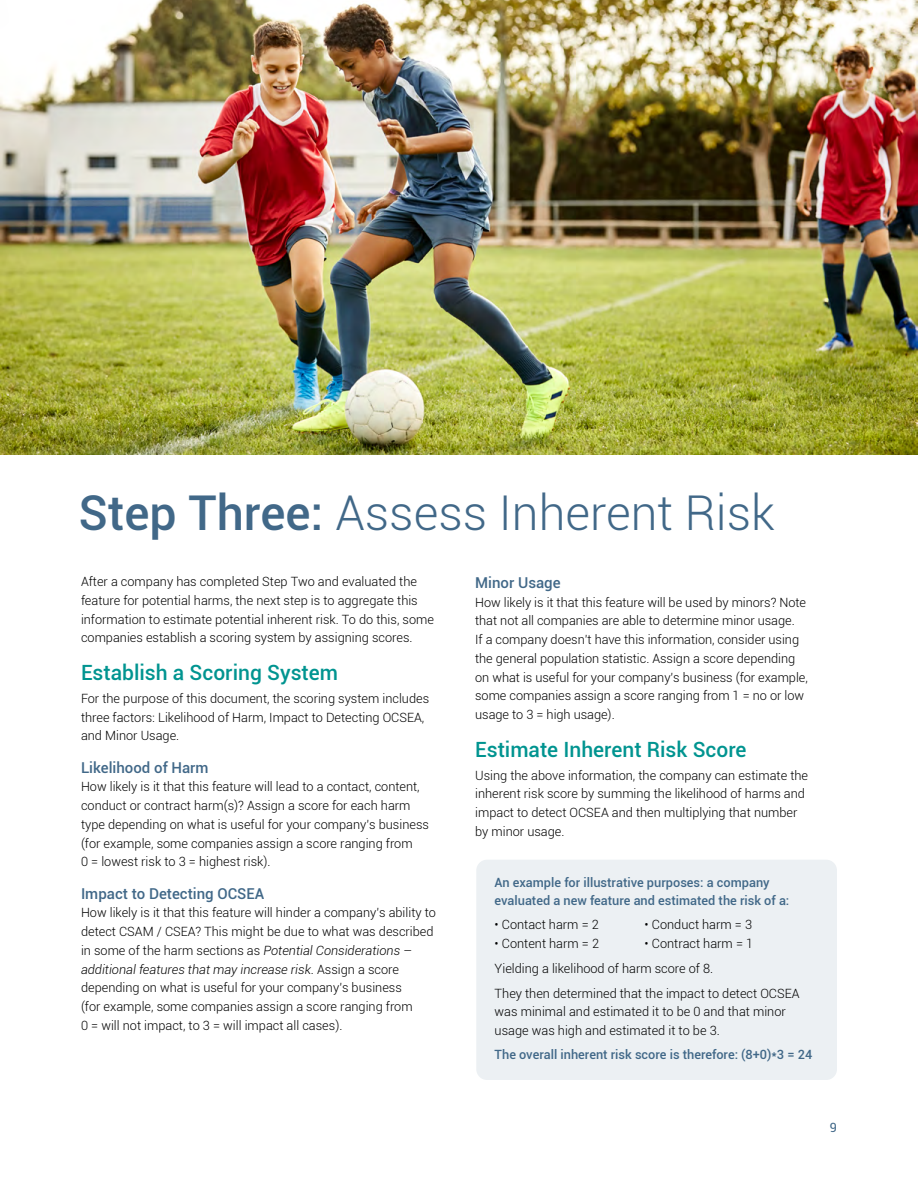
<style>
.page{position:relative;width:918px;height:1188px;background:#fff}
.page>*{position:absolute;margin:0;border:0;box-sizing:border-box;transform-origin:0 0}
.t1{font:300 48px "Roboto";color:#416888}
.t2{font:500 21px "Roboto";color:#009490}
.t3{font:500 15px "Roboto";color:#416888}
.t4{font:300 12.75px/18.8px "Roboto";color:#000}
.t5{font:500 12.75px/18.8px "Roboto";color:#416888}
.t6{font:12.75px "Roboto";color:#416888}
.s1{font-weight:500}
.s2{font-style:italic}
</style>
<div class="page">
<img style="left:0;top:0;width:918px;height:454px">
<div style="left:476px;top:860px;width:361px;height:220px;background:#ecf0f3;border-radius:11px"></div>
<h1 class="t1" style="left:78px;top:479px;width:698px"><span class="s1">Step Three:</span> Assess Inherent Risk</h1>
<p class="t4" style="left:81px;top:572px;width:355px">After a company has completed Step Two and evaluated the feature for potential harms, the next step is to aggregate this information to estimate potential inherent risk. To do this, some companies establish a scoring system by assigning scores.</p>
<h2 class="t2" style="left:81px;top:658px;width:259px">Establish a Scoring System</h2>
<p class="t4" style="left:81px;top:689px;width:350px">For the purpose of this document, the scoring system includes three factors: Likelihood of Harm, Impact to Detecting OCSEA, and Minor Usage.</p>
<p class="t3" style="left:81px;top:757px;width:129px">Likelihood of Harm</p>
<p class="t4" style="left:81px;top:777px;width:349px">How likely is it that this feature will lead to a contact, content, conduct or contract harm(s)? Assign a score for each harm type depending on what is useful for your company’s business (for example, some companies assign a score ranging from<br>0 = lowest risk to 3 = highest risk).</p>
<p class="t3" style="left:81px;top:883px;width:185px">Impact to Detecting OCSEA</p>
<p class="t4" style="left:81px;top:903px;width:356px">How likely is it that this feature will hinder a company’s ability to detect CSAM / CSEA? This might be due to what was described in some of the harm sections as <span class="s2">Potential Considerations – additional features that may increase risk</span>. Assign a score depending on what is useful for your company’s business<br>(for example, some companies assign a score ranging from<br>0 = will not impact, to 3 = will impact all cases).</p>
<p class="t3" style="left:475px;top:572px;width:87px">Minor Usage</p>
<p class="t4" style="left:475px;top:592px;width:334px">How likely is it that this feature will be used by minors? Note that not all companies are able to determine minor usage.<br>If a company doesn’t have this information, consider using the general population statistic. Assign a score depending on what is useful for your company’s business (for example, some companies assign a score ranging from 1 = no or low usage to 3 = high usage).</p>
<h2 class="t2" style="left:475px;top:734px;width:273px">Estimate Inherent Risk Score</h2>
<p class="t4" style="left:475px;top:765px;width:334px">Using the above information, the company can estimate the inherent risk score by summing the likelihood of harms and impact to detect OCSEA and then multiplying that number by minor usage.</p>
<p class="t5" style="left:495px;top:872px;width:296px">An example for illustrative purposes: a company evaluated a new feature and estimated the risk of a:</p>
<p class="t4" style="left:495px;top:915px;width:106px">• Contact harm = 2</p>
<p class="t4" style="left:645px;top:915px;width:109px">• Conduct harm = 3</p>
<p class="t4" style="left:495px;top:934px;width:106px">• Content harm = 2</p>
<p class="t4" style="left:495px;top:931px;width:307px;line-height:24.8px;text-indent:150px">• Contract harm = 1<br>Yielding a likelihood of harm score of 8.<br>They then determined that the impact to detect OCSEA</p>
<p class="t4" style="left:495px;top:1002px;width:293px">was minimal and estimated it to be 0 and that minor usage was high and estimated it to be 3.</p>
<p class="t5" style="left:495px;top:1045px;width:319px">The overall inherent risk score is therefore: (8+0)*3 = 24</p>
<p class="t6" style="left:830px;top:1118px;width:9px">9</p>
</div>
